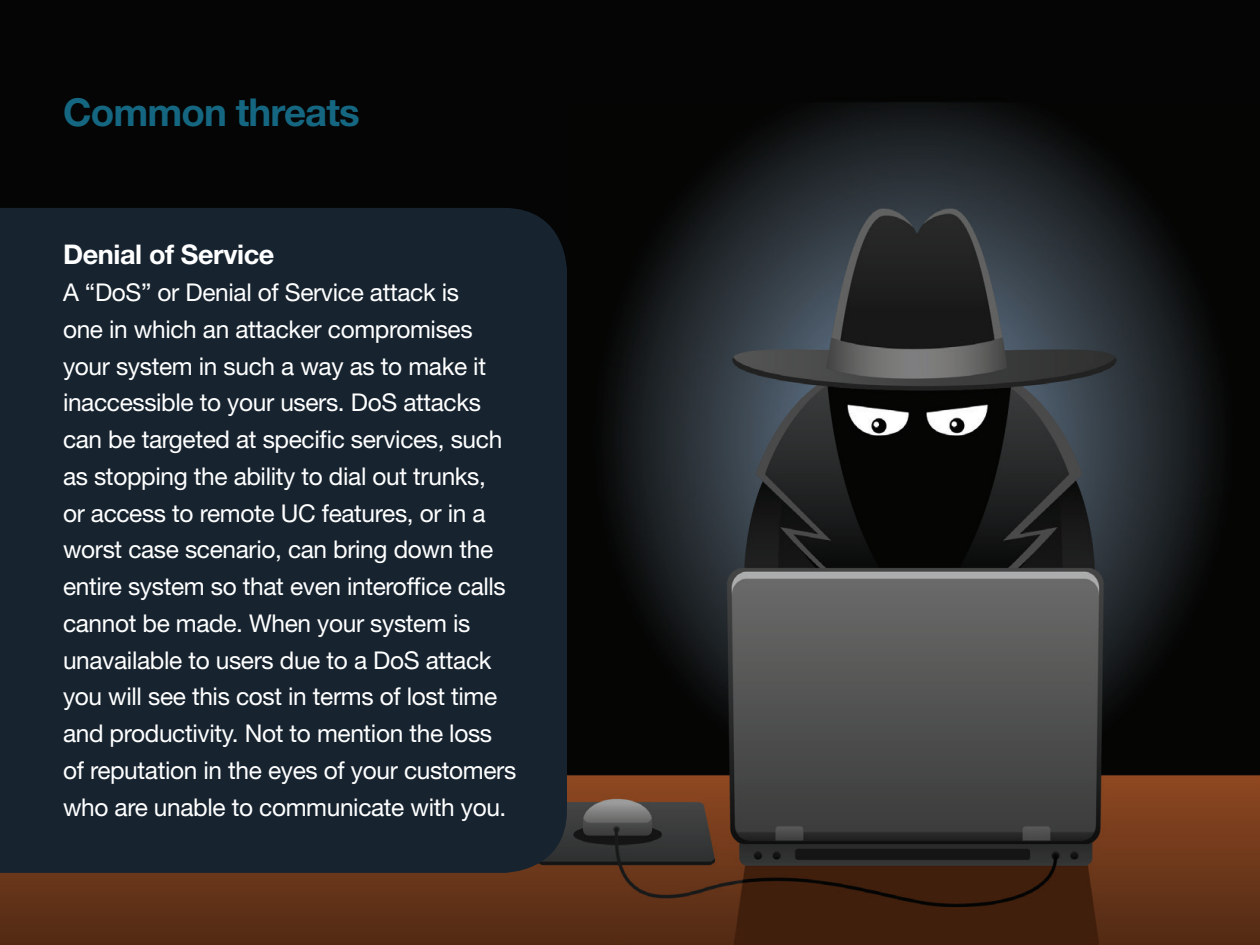
<style>
.page{position:relative;width:1260px;height:945px;background:#fff}
.page>*{position:absolute;margin:0;border:0;box-sizing:border-box;transform-origin:0 0}
.Section_Head{font:700 38.5px "Helvetica Neue";letter-spacing:-.02em;color:#156781}
.Big_Bold_Type{font:700 27.12px "Helvetica Neue";letter-spacing:-.015em;color:#fff}
.New_Larger_Type{font:24.5px/36.8px "Helvetica Neue";letter-spacing:-.015em;color:#fff}
</style>
<div class="page">
<img style="left:0;top:0;width:1260px;height:945px">
<div style="left:0;top:208px;width:567px;height:665px;background:#172430"></div>
<p class="Section_Head" style="left:63px;top:88px;width:298px">Common threats</p>
<p class="Big_Bold_Type" style="left:63px;top:238px;width:213px">Denial of Service</p>
<p class="New_Larger_Type" style="left:63px;top:274px;width:398px">A “DoS” or Denial of Service attack is</p>
<p class="New_Larger_Type" style="left:63px;top:310px;width:411px">one in which an attacker compromises</p>
<p class="New_Larger_Type" style="left:63px;top:347px;width:425px">your system in such a way as to make it</p>
<p class="New_Larger_Type" style="left:63px;top:384px;width:420px">inaccessible to your users. DoS attacks</p>
<p class="New_Larger_Type" style="left:63px;top:421px;width:441px">can be targeted at specific services, such as stopping the ability to dial out trunks,</p>
<p class="New_Larger_Type" style="left:63px;top:494px;width:455px">or access to remote UC features, or in a worst case scenario, can bring down the entire system so that even interoffice calls cannot be made. When your system is unavailable to users due to a DoS attack you will see this cost in terms of lost time and productivity. Not to mention the loss of reputation in the eyes of your customers who are unable to communicate with you.</p>
</div>
